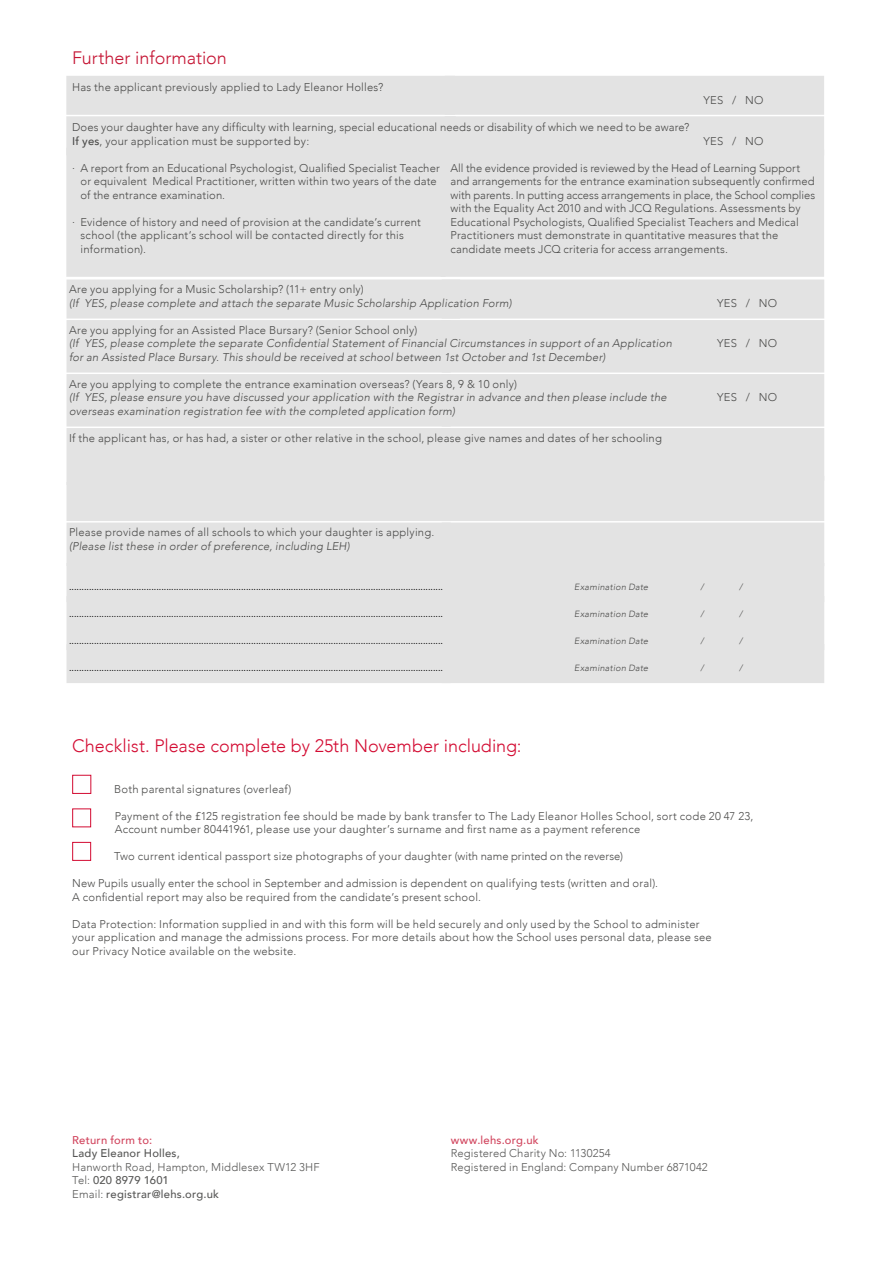
<style>
.page{position:relative;width:893px;height:1263px;background:#fff}
.page>*{position:absolute;margin:0;border:0;box-sizing:border-box;transform-origin:0 0}
.t1{font:300 18px "Avenir";color:#d30b32}
.t2{font:300 18px "Avenir";color:#c51534}
.t3{font:300 11.25px/13.5px "Avenir";letter-spacing:.015em;color:#4a4a49}
.t4{font:italic 300 11.25px "Avenir";letter-spacing:.02em;color:#4a4a49}
.t5{font:300 11.25px/13.5px "Avenir";letter-spacing:.015em;color:#575756}
.t6{font:500 11.25px "Avenir";letter-spacing:.02em;color:#d1445d}
.t7{font:500 11.25px "Avenir";letter-spacing:.02em;color:#575756}
.t8{font:9px "Avenir";color:#000}
.t9{font:italic 300 9px "Avenir";letter-spacing:.02em;color:#4a4a49}
.s1{font-weight:500}
</style>
<div class="page">
<div style="left:66px;top:116px;width:390px;height:39px;background:#e3e3e3"></div>
<div style="left:445px;top:116px;width:379px;height:39px;background:#e3e3e3"></div>
<div style="left:66px;top:76px;width:389px;height:39px;background:#e3e3e3"></div>
<div style="left:445px;top:76px;width:379px;height:39px;background:#e3e3e3"></div>
<div style="left:66px;top:148px;width:380px;height:129px;background:#e3e3e3"></div>
<div style="left:441px;top:150px;width:383px;height:127px;background:#e3e3e3"></div>
<div style="left:72px;top:775px;width:19px;height:19px;background:#fff;border:1px solid #d30b32"></div>
<div style="left:72px;top:808px;width:19px;height:19px;background:#fff;border:1px solid #d30b32"></div>
<div style="left:72px;top:842px;width:19px;height:19px;background:#fff;border:1px solid #d30b32"></div>
<div style="left:67px;top:280px;width:393px;height:39px;background:#e3e3e3;border:3px solid #e3e3e3"></div>
<div style="left:442px;top:280px;width:382px;height:39px;background:#e3e3e3;border:3px solid #e3e3e3"></div>
<div style="left:67px;top:374px;width:384px;height:53px;background:#e3e3e3;border:3px solid #e3e3e3"></div>
<div style="left:67px;top:428px;width:384px;height:57px;background:#e3e3e3"></div>
<div style="left:442px;top:428px;width:382px;height:53px;background:#e3e3e3"></div>
<div style="left:67px;top:523px;width:384px;height:43px;background:#e3e3e3"></div>
<div style="left:442px;top:523px;width:382px;height:43px;background:#e3e3e3"></div>
<div style="left:67px;top:596px;width:384px;height:54px;background:#e3e3e3"></div>
<div style="left:442px;top:596px;width:382px;height:54px;background:#e3e3e3"></div>
<div style="left:67px;top:320px;width:384px;height:53px;background:#e3e3e3;border:3px solid #e3e3e3"></div>
<div style="left:442px;top:320px;width:382px;height:53px;background:#e3e3e3;border:3px solid #e3e3e3"></div>
<div style="left:442px;top:374px;width:382px;height:53px;background:#e3e3e3;border:3px solid #e3e3e3"></div>
<div style="left:67px;top:482px;width:384px;height:39px;background:#e3e3e3"></div>
<div style="left:442px;top:476px;width:382px;height:45px;background:#e3e3e3"></div>
<div style="left:67px;top:563px;width:377px;height:39px;background:#e3e3e3"></div>
<div style="left:439px;top:563px;width:385px;height:39px;background:#e3e3e3"></div>
<div style="left:67px;top:644px;width:384px;height:39px;background:#e3e3e3"></div>
<div style="left:442px;top:644px;width:382px;height:39px;background:#e3e3e3"></div>
<h1 class="t2" style="left:72px;top:47px;width:156px">Further information</h1>
<p class="t3" style="left:72px;top:80px;width:313px">Has the applicant previously applied to Lady Eleanor Holles?</p>
<p class="t3" style="left:72px;top:121px;width:619px">Does your daughter have any difficulty with learning, special educational needs or disability of which we need to be aware?<br><span class="s1">If yes</span>, your application must be supported by:</p>
<p class="t3" style="left:703px;top:94px;width:61px">YES / NO</p>
<p class="t3" style="left:703px;top:134px;width:61px">YES / NO</p>
<p class="t3" style="left:81px;top:161px;width:361px;text-indent:-9px">· A report from an Educational Psychologist, Qualified Specialist Teacher or equivalent Medical Practitioner, written within two years of the date of the entrance examination.</p>
<p class="t3" style="left:81px;top:215px;width:342px;text-indent:-9px">· Evidence of history and need of provision at the candidate’s current school (the applicant’s school will be contacted directly for this information).</p>
<p class="t3" style="left:450px;top:161px;width:366px">All the evidence provided is reviewed by the Head of Learning Support and arrangements for the entrance examination subsequently confirmed with parents. In putting access arrangements in place, the School complies with the Equality Act 2010 and with JCQ Regulations. Assessments by Educational Psychologists, Qualified Specialist Teachers and Medical Practitioners must demonstrate in quantitative measures that the candidate meets JCQ criteria for access arrangements.</p>
<p class="t3" style="left:69px;top:283px;width:296px">Are you applying for a Music Scholarship? (11+ entry only)</p>
<p class="t4" style="left:69px;top:296px;width:444px">(If YES, please complete and attach the separate Music Scholarship Application Form)</p>
<p class="t3" style="left:717px;top:296px;width:61px">YES / NO</p>
<p class="t3" style="left:69px;top:323px;width:350px">Are you applying for an Assisted Place Bursary? (Senior School only)</p>
<p class="t4" style="left:69px;top:337px;width:604px">(If YES, please complete the separate Confidential Statement of Financial Circumstances in support of an Application</p>
<p class="t3" style="left:717px;top:337px;width:61px">YES / NO</p>
<p class="t4" style="left:69px;top:350px;width:538px">for an Assisted Place Bursary. This should be received at school between 1st October and 1st December)</p>
<p class="t3" style="left:69px;top:377px;width:449px">Are you applying to complete the entrance examination overseas? (Years 8, 9 &amp; 10 only)</p>
<p class="t4" style="left:69px;top:391px;width:599px">(If YES, please ensure you have discussed your application with the Registrar in advance and then please include the</p>
<p class="t3" style="left:717px;top:391px;width:61px">YES / NO</p>
<p class="t4" style="left:69px;top:404px;width:388px">overseas examination registration fee with the completed application form)</p>
<p class="t3" style="left:69px;top:431px;width:594px">If the applicant has, or has had, a sister or other relative in the school, please give names and dates of her schooling</p>
<p class="t3" style="left:69px;top:526px;width:367px">Please provide names of all schools to which your daughter is applying.</p>
<p class="t4" style="left:69px;top:539px;width:282px">(Please list these in order of preference, including LEH)</p>
<p class="t8" style="left:69px;top:580px;width:375px">......................................................................................................................................................</p>
<p class="t9" style="left:574px;top:582px;width:75px">Examination Date</p>
<p class="t9" style="left:701px;top:582px;width:5px">/</p>
<p class="t9" style="left:739px;top:582px;width:5px">/</p>
<p class="t8" style="left:69px;top:607px;width:375px">......................................................................................................................................................</p>
<p class="t9" style="left:574px;top:609px;width:75px">Examination Date</p>
<p class="t9" style="left:701px;top:609px;width:5px">/</p>
<p class="t9" style="left:739px;top:609px;width:5px">/</p>
<p class="t8" style="left:69px;top:634px;width:375px">......................................................................................................................................................</p>
<p class="t9" style="left:574px;top:636px;width:75px">Examination Date</p>
<p class="t9" style="left:701px;top:636px;width:5px">/</p>
<p class="t9" style="left:739px;top:636px;width:5px">/</p>
<p class="t8" style="left:69px;top:661px;width:375px">......................................................................................................................................................</p>
<p class="t9" style="left:574px;top:663px;width:75px">Examination Date</p>
<p class="t9" style="left:701px;top:663px;width:5px">/</p>
<p class="t9" style="left:739px;top:663px;width:5px">/</p>
<h1 class="t1" style="left:72px;top:735px;width:451px">Checklist. Please complete by 25th November including:</h1>
<p class="t3" style="left:114px;top:782px;width:179px">Both parental signatures (overleaf)</p>
<p class="t3" style="left:115px;top:809px;width:640px">Payment of the £125 registration fee should be made by bank transfer to The Lady Eleanor Holles School, sort code 20 47 23,<br>Account number 80441961, please use your daughter’s surname and first name as a payment reference</p>
<p class="t3" style="left:114px;top:850px;width:510px">Two current identical passport size photographs of your daughter (with name printed on the reverse)</p>
<p class="t3" style="left:72px;top:877px;width:587px">New Pupils usually enter the school in September and admission is dependent on qualifying tests (written and oral).<br>A confidential report may also be required from the candidate’s present school.</p>
<p class="t3" style="left:72px;top:917px;width:641px">Data Protection: Information supplied in and with this form will be held securely and only used by the School to administer your application and manage the admissions process. For more details about how the School uses personal data, please see our Privacy Notice available on the website.</p>
<p class="t6" style="left:72px;top:1130px;width:81px">Return form to:</p>
<p class="t7" style="left:72px;top:1144px;width:109px">Lady Eleanor Holles,</p>
<p class="t5" style="left:72px;top:1160px;width:249px">Hanworth Road, Hampton, Middlesex TW12 3HF<br>Tel: <span class="s1">020 8979 1601<br></span>Email: <span class="s1">registrar@lehs.org.uk</span></p>
<p class="t6" style="left:451px;top:1130px;width:90px">www.lehs.org.uk</p>
<p class="t5" style="left:451px;top:1147px;width:259px">Registered Charity No: 1130254<br>Registered in England: Company Number 6871042</p>
</div>
